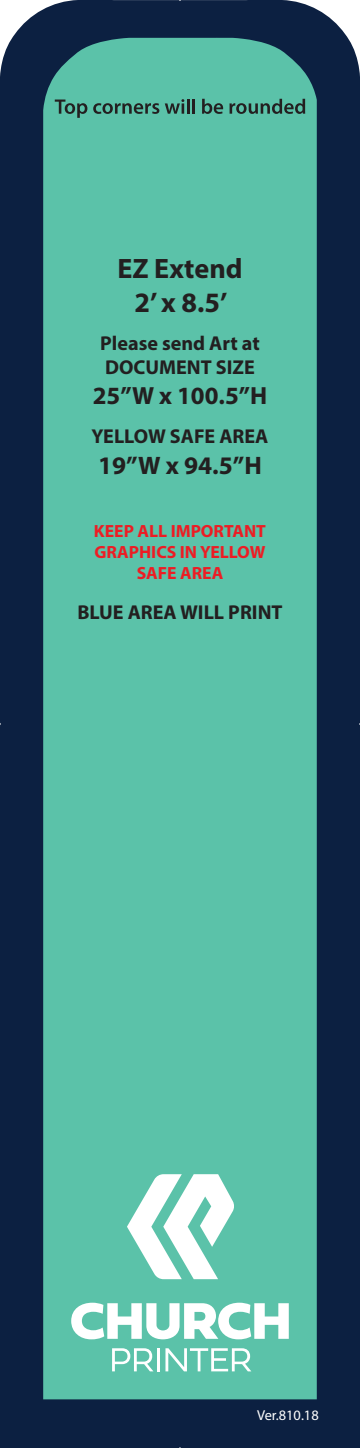
<style>
.page{position:relative;width:360px;height:1448px;background:#fff}
.page>*{position:absolute;margin:0;border:0;box-sizing:border-box;transform-origin:0 0}
.t1{font:700 28.14px/33.8px "Myriad Pro";color:#231f20;text-align:center}
.t2{font:700 25.34px "Myriad Pro";color:#231f20}
.t3{font:700 24.88px "Myriad Pro";color:#231f20}
.t4{font:700 20.12px/24.1px "Myriad Pro";color:#231f20}
.t5{font:700 17.66px/21.2px "Myriad Pro";color:#ed1c24;text-align:center}
.t6{font:14.4px "Myriad Pro";color:#fff}
</style>
<div class="page">
<div style="left:0;top:0;width:360px;height:1447px;background:#0c2041"></div>
<div style="left:43px;top:38px;width:274px;height:1361px;background:#5bc2a9"></div>
<svg style="left:55px;top:99px;width:32px;height:19px"></svg>
<svg style="left:93px;top:103px;width:66px;height:11px"></svg>
<svg style="left:165px;top:99px;width:19px;height:15px"></svg>
<hr style="left:187px;top:99px;width:3px;height:15px;background:#231f20">
<hr style="left:192px;top:99px;width:3px;height:15px;background:#231f20">
<svg style="left:202px;top:99px;width:21px;height:15px"></svg>
<svg style="left:229px;top:99px;width:76px;height:15px"></svg>
<svg style="left:127px;top:1174px;width:108px;height:104px"></svg>
<svg style="left:71px;top:1302px;width:218px;height:37px"></svg>
<svg style="left:112px;top:1348px;width:41px;height:23px"></svg>
<hr style="left:157px;top:1348px;width:3px;height:23px;background:#fff">
<svg style="left:165px;top:1348px;width:86px;height:23px"></svg>
<h1 class="t1" style="left:117px;top:250px;width:127px">EZ Extend<br>2’ x 8.5’</h1>
<p class="t4" style="left:100px;top:330px;width:161px">Please send Art at<br>DOCUMENT SIZE</p>
<p class="t3" style="left:93px;top:379px;width:176px">25”W x 100.5”H</p>
<p class="t4" style="left:92px;top:424px;width:179px">YELLOW SAFE AREA</p>
<p class="t2" style="left:98px;top:448px;width:165px">19”W x 94.5”H</p>
<p class="t5" style="left:94px;top:519px;width:174px">KEEP ALL IMPORTANT<br>GRAPHICS IN YELLOW<br>SAFE AREA</p>
<p class="t4" style="left:77px;top:599px;width:207px">BLUE AREA WILL PRINT</p>
<p class="t6" style="left:257px;top:1406px;width:63px">Ver.810.18</p>
</div>
